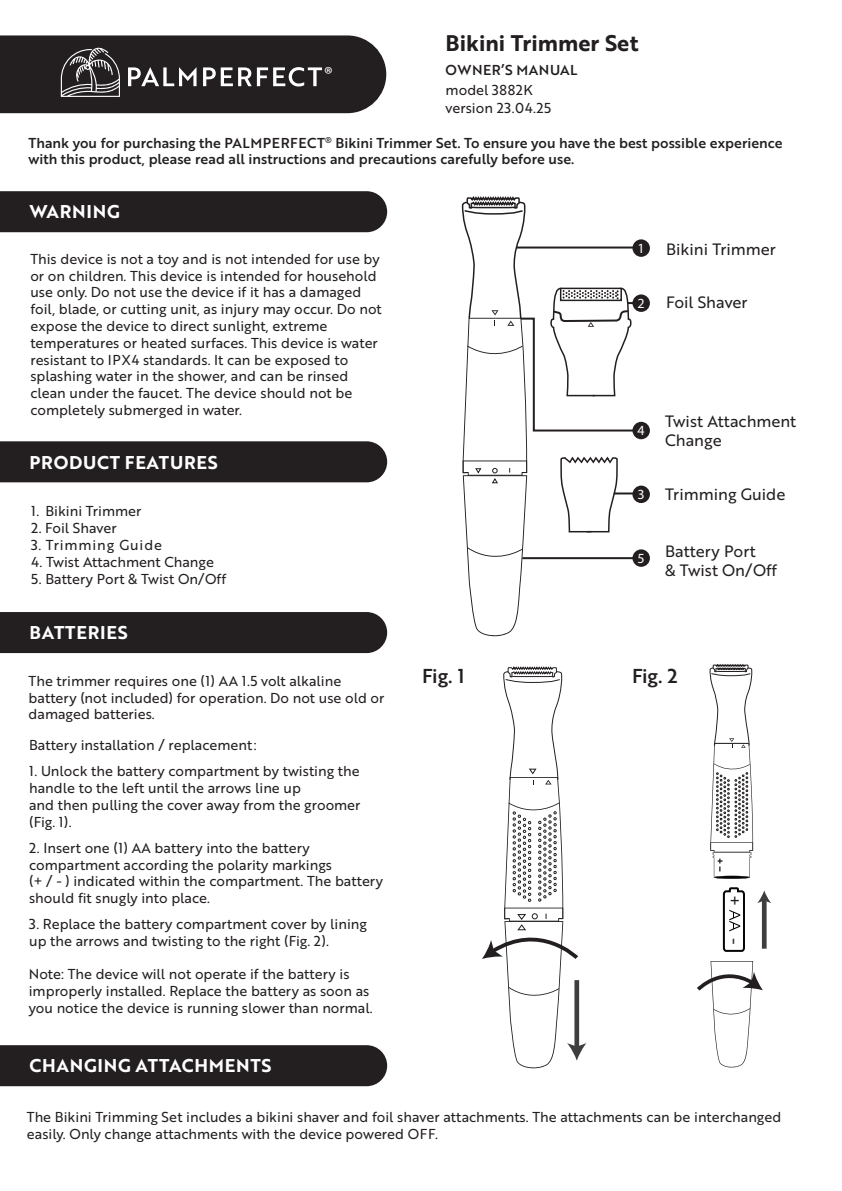
<style>
.page{position:relative;width:842px;height:1191px;background:#fff}
.page>*{position:absolute;margin:0;border:0;box-sizing:border-box;transform-origin:0 0}
.t1{font:22px "Brother 1816 Bold";color:#231f20}
.t2{font:20.6px "Myriad Pro";color:#fff}
.t3{font:19.6px "Brother 1816 Medium";letter-spacing:-.02em;color:#231f20}
.t4{font:18px "Brother 1816 Bold";letter-spacing:.04em;color:#fff}
.t5{font:17px "Brother 1816 Regular";color:#231f20}
.t6{font:16px/19.2px "Brother 1816 Regular";color:#231f20}
.t7{font:14px/16.8px "Brother 1816 Regular";color:#231f20}
.t8{font:14px/16.8px "Brother 1816 Medium";color:#231f20}
.t9{font:14px "Brother 1816 Regular";letter-spacing:.06em;color:#231f20}
.t10{font:14px "Brother 1816 Medium";letter-spacing:.04em;color:#231f20}
.t11{font:14px "Brother 1816 Regular";letter-spacing:.02em;color:#231f20}
.t12{font:14px "Myriad Pro";color:#fff}
</style>
<div class="page">
<div style="left:0;top:1045px;width:387px;height:41px;background:#231f20"></div>
<svg style="left:0;top:35px;width:386px;height:78px;background:#383435"></svg>
<div style="left:0;top:191px;width:387px;height:41px;background:#231f20"></div>
<div style="left:0;top:441px;width:387px;height:41px;background:#231f20"></div>
<div style="left:0;top:612px;width:387px;height:41px;background:#231f20"></div>
<div style="left:632px;top:239px;width:18px;height:18px;background:#231f20;border-radius:50%"></div>
<div style="left:632px;top:294px;width:18px;height:18px;background:#231f20;border-radius:50%"></div>
<div style="left:632px;top:549px;width:18px;height:18px;background:#231f20;border-radius:50%"></div>
<div style="left:632px;top:422px;width:18px;height:17px;background:#231f20;border-radius:50%"></div>
<div style="left:632px;top:485px;width:18px;height:18px;background:#231f20;border-radius:50%"></div>
<svg style="left:461px;top:196px;width:175px;height:440px"></svg>
<svg style="left:482px;top:666px;width:104px;height:402px"></svg>
<svg style="left:714px;top:875px;width:36px;height:4px"></svg>
<div style="left:762px;top:899px;width:5px;height:49px;background:#3e3e3f"></div>
<svg style="left:757px;top:890px;width:14px;height:13px"></svg>
<svg style="left:697px;top:961px;width:66px;height:106px"></svg>
<svg style="left:722px;top:887px;width:23px;height:65px"></svg>
<svg style="left:709px;top:664px;width:45px;height:213px"></svg>
<hr style="left:715px;top:743px;width:33px;height:1px;background:#231f20">
<h2 class="t2" style="left:324px;top:62px;width:10px">®</h2>
<h1 class="t1" style="left:446px;top:27px;width:194px">Bikini Trimmer Set</h1>
<p class="t10" style="left:446px;top:59px;width:133px">OWNER’S MANUAL</p>
<p class="t7" style="left:446px;top:99px;width:107px">version 23.04.25</p>
<p class="t11" style="left:446px;top:79px;width:89px">model 3882K</p>
<p class="t8" style="left:29px;top:133px;width:755px">Thank you for purchasing the PALMPERFECT<sup>®</sup> Bikini Trimmer Set. To ensure you have the best possible experience with this product, please read all instructions and precautions carefully before use.</p>
<p class="t4" style="left:30px;top:198px;width:92px">WARNING</p>
<p class="t7" style="left:30px;top:250px;width:353px">This device is not a toy and is not intended for use by or on children. This device is intended for household use only. Do not use the device if it has a damaged foil, blade, or cutting unit, as injury may occur. Do not expose the device to direct sunlight, extreme temperatures or heated surfaces. This device is water resistant to IPX4 standards. It can be exposed to splashing water in the shower, and can be rinsed clean under the faucet. The device should not be completely submerged in water.</p>
<p class="t4" style="left:30px;top:448px;width:190px">PRODUCT FEATURES</p>
<p class="t7" style="left:31px;top:502px;width:112px">1. Bikini Trimmer</p>
<p class="t7" style="left:31px;top:519px;width:87px">2. Foil Shaver</p>
<p class="t9" style="left:31px;top:534px;width:132px">3. Trimming Guide</p>
<p class="t7" style="left:31px;top:553px;width:184px">4. Twist Attachment Change</p>
<p class="t7" style="left:31px;top:570px;width:196px">5. Battery Port &amp; Twist On/Off</p>
<p class="t4" style="left:30px;top:619px;width:100px">BATTERIES</p>
<p class="t7" style="left:29px;top:672px;width:357px">The trimmer requires one (1) AA 1.5 volt alkaline battery (not included) for operation. Do not use old or damaged batteries.</p>
<p class="t7" style="left:29px;top:736px;width:229px">Battery installation / replacement:</p>
<p class="t7" style="left:29px;top:762px;width:333px">1. Unlock the battery compartment by twisting the handle to the left until the arrows line up<br>and then pulling the cover away from the groomer (Fig. 1).</p>
<p class="t7" style="left:29px;top:838px;width:355px">2. Insert one (1) AA battery into the battery compartment according the polarity markings<br>(+ / - ) indicated within the compartment. The battery should fit snugly into place.</p>
<p class="t7" style="left:29px;top:915px;width:339px">3. Replace the battery compartment cover by lining up the arrows and twisting to the right (Fig. 2).</p>
<p class="t7" style="left:29px;top:965px;width:345px">Note: The device will not operate if the battery is improperly installed. Replace the battery as soon as you notice the device is running slower than normal.</p>
<p class="t4" style="left:30px;top:1052px;width:243px">CHANGING ATTACHMENTS</p>
<h3 class="t3" style="left:422px;top:661px;width:44px">Fig. 1</h3>
<p class="t12" style="left:637px;top:239px;width:9px">1</p>
<p class="t6" style="left:666px;top:239px;width:111px">Bikini Trimmer</p>
<p class="t12" style="left:637px;top:294px;width:9px">2</p>
<p class="t6" style="left:666px;top:292px;width:83px">Foil Shaver</p>
<p class="t12" style="left:637px;top:421px;width:9px">4</p>
<p class="t6" style="left:665px;top:410px;width:133px">Twist Attachment<br>Change</p>
<p class="t12" style="left:637px;top:485px;width:9px">3</p>
<p class="t6" style="left:665px;top:484px;width:122px">Trimming Guide</p>
<p class="t12" style="left:637px;top:549px;width:9px">5</p>
<p class="t6" style="left:665px;top:541px;width:113px">Battery Port<br>&amp; Twist On/Off</p>
<h3 class="t3" style="left:632px;top:661px;width:47px">Fig. 2</h3>
<p class="t5" style="left:748px;top:895px;width:13px;rotate:90deg">+</p>
<p class="t5" style="left:748px;top:938px;width:8px;rotate:90deg">-</p>
<p class="t7" style="left:27px;top:1108px;width:756px">The Bikini Trimming Set includes a bikini shaver and foil shaver attachments. The attachments can be interchanged easily. Only change attachments with the device powered OFF.</p>
</div>
